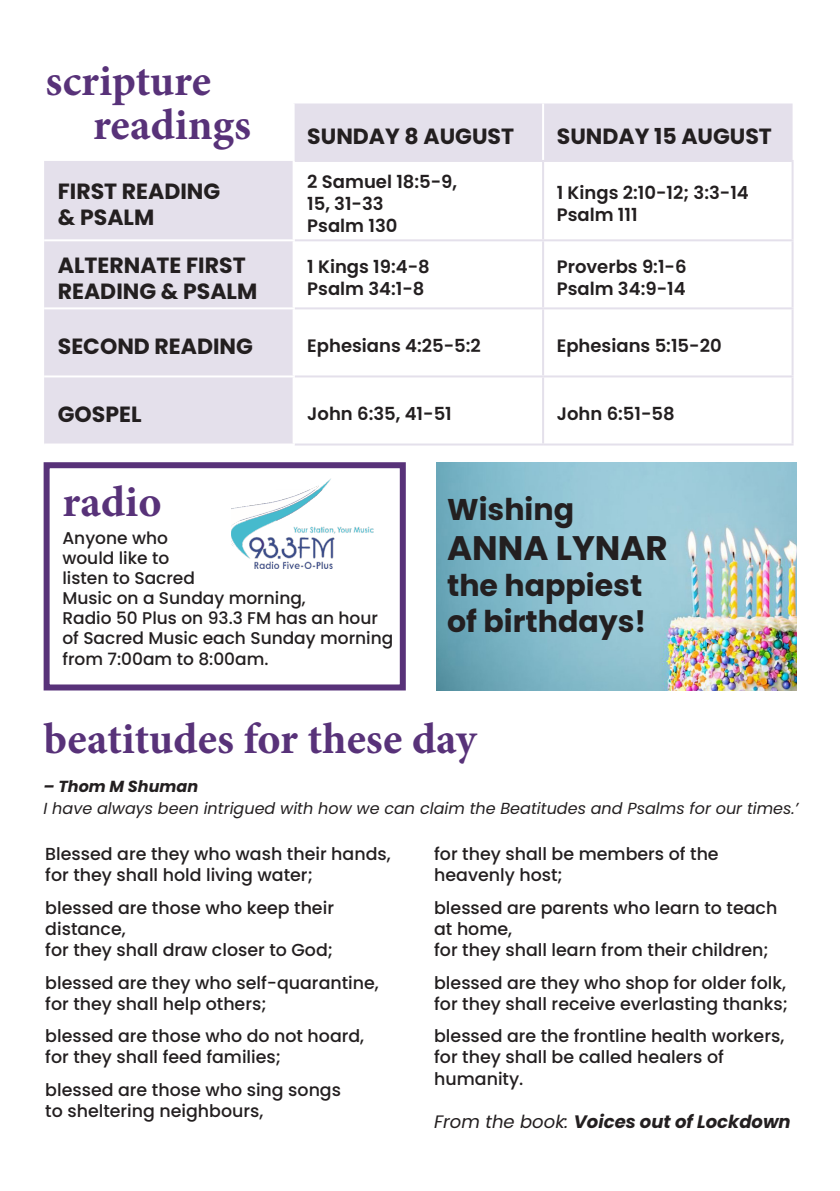
<style>
.page{position:relative;width:840px;height:1191px;background:#fff}
.page>*{position:absolute;margin:0;border:0;box-sizing:border-box;transform-origin:0 0}
.t1{font:700 44px/44px "Minion Pro";color:#583279}
.t2{font:700 34px "Poppins";color:#231f20}
.t3{font:700 30px/36px "Poppins";color:#231f20}
.t4{font:700 22px/26.4px "Poppins";color:#231f20}
.t5{font:600 18px/21.6px "Poppins";color:#231f20}
.t6{font:italic 700 18px "Poppins";color:#231f20}
.t7{font:500 17.4px/20.8px "Poppins";color:#231f20}
.t8{font:500 17px/20.2px "Poppins";color:#231f20}
.t9{font:italic 16px "Poppins";color:#231f20}
.t10{font:italic 700 16px "Poppins";color:#231f20}
.s1{font-weight:400}
</style>
<div class="page">
<svg style="left:44px;top:103px;width:748px;height:340px"></svg>
<hr style="left:294px;top:239px;width:248px;height:2px;background:#e4e0eb">
<hr style="left:542px;top:239px;width:251px;height:2px;background:#e4e0eb">
<hr style="left:294px;top:307px;width:248px;height:2px;background:#e4e0eb">
<hr style="left:542px;top:307px;width:251px;height:2px;background:#e4e0eb">
<hr style="left:294px;top:375px;width:248px;height:2px;background:#e4e0eb">
<hr style="left:542px;top:375px;width:251px;height:2px;background:#e4e0eb">
<hr style="left:294px;top:443px;width:248px;height:2px;background:#e4e0eb">
<hr style="left:542px;top:443px;width:251px;height:2px;background:#e4e0eb">
<hr style="left:791px;top:162px;width:2px;height:77px;background:#e4e0eb">
<hr style="left:791px;top:241px;width:2px;height:66px;background:#e4e0eb">
<hr style="left:791px;top:309px;width:2px;height:66px;background:#e4e0eb">
<hr style="left:791px;top:377px;width:2px;height:66px;background:#e4e0eb">
<hr style="left:44px;top:239px;width:250px;height:2px;background:#fff">
<hr style="left:44px;top:307px;width:250px;height:2px;background:#fff">
<hr style="left:44px;top:375px;width:250px;height:2px;background:#fff">
<hr style="left:294px;top:160px;width:248px;height:2px;background:#e4e0eb">
<hr style="left:542px;top:160px;width:251px;height:2px;background:#e4e0eb">
<hr style="left:292px;top:103px;width:2px;height:58px;background:#fff">
<hr style="left:292px;top:161px;width:2px;height:78px;background:#fff">
<hr style="left:292px;top:241px;width:2px;height:66px;background:#fff">
<hr style="left:292px;top:309px;width:2px;height:66px;background:#fff">
<hr style="left:292px;top:377px;width:2px;height:66px;background:#fff">
<hr style="left:541px;top:103px;width:2px;height:57px;background:#fff">
<hr style="left:541px;top:162px;width:2px;height:77px;background:#e4e0eb">
<hr style="left:541px;top:241px;width:2px;height:66px;background:#e4e0eb">
<hr style="left:541px;top:309px;width:2px;height:66px;background:#e4e0eb">
<hr style="left:541px;top:377px;width:2px;height:66px;background:#e4e0eb">
<div style="left:44px;top:462px;width:361px;height:228px;border:6px solid #583279"></div>
<img style="left:231px;top:478px;width:143px;height:90px">
<img style="left:436px;top:462px;width:359px;height:228px">
<p class="t1" style="left:93px;top:59px;width:159px;text-indent:-48px">scripture readings</p>
<p class="t4" style="left:307px;top:123px;width:208px">SUNDAY 8 AUGUST</p>
<p class="t4" style="left:556px;top:123px;width:216px">SUNDAY 15 AUGUST</p>
<p class="t4" style="left:58px;top:178px;width:164px">FIRST READING &amp; PSALM</p>
<p class="t5" style="left:307px;top:171px;width:151px">2 Samuel 18:5-9,<br>15, 31-33</p>
<p class="t5" style="left:307px;top:215px;width:92px">Psalm 130</p>
<p class="t4" style="left:58px;top:252px;width:201px">ALTERNATE FIRST<br>READING &amp; PSALM</p>
<p class="t5" style="left:307px;top:256px;width:124px">1 Kings 19:4-8</p>
<p class="t5" style="left:307px;top:278px;width:119px">Psalm 34:1-8</p>
<p class="t5" style="left:556px;top:182px;width:193px">1 Kings 2:10-12; 3:3-14<br>Psalm 111</p>
<p class="t5" style="left:556px;top:256px;width:131px">Proverbs 9:1-6</p>
<p class="t5" style="left:556px;top:278px;width:130px">Psalm 34:9-14</p>
<p class="t4" style="left:58px;top:333px;width:196px">SECOND READING</p>
<p class="t5" style="left:307px;top:335px;width:175px">Ephesians 4:25-5:2</p>
<p class="t5" style="left:556px;top:335px;width:166px">Ephesians 5:15-20</p>
<p class="t4" style="left:58px;top:401px;width:85px">GOSPEL</p>
<p class="t5" style="left:307px;top:403px;width:146px">John 6:35, 41-51</p>
<p class="t5" style="left:556px;top:403px;width:119px">John 6:51-58</p>
<p class="t1" style="left:62px;top:479px;width:101px">radio</p>
<p class="t8" style="left:62px;top:528px;width:332px">Anyone who<br>would like to<br>listen to Sacred<br>Music on a Sunday morning,<br>Radio 50 Plus on 93.3 FM has an hour of Sacred Music each Sunday morning from 7:00am to 8:00am.</p>
<p class="t3" style="left:447px;top:491px;width:128px">Wishing</p>
<p class="t2" style="left:447px;top:529px;width:222px">ANNA LYNAR</p>
<p class="t3" style="left:447px;top:568px;width:200px">the happiest of birthdays!</p>
<p class="t1" style="left:44px;top:716px;width:434px">beatitudes for these day</p>
<p class="t10" style="left:44px;top:776px;width:156px">– Thom M Shuman</p>
<p class="t9" style="left:44px;top:798px;width:756px">I have always been intrigued with how we can claim the Beatitudes and Psalms for our times.’</p>
<p class="t7" style="left:45px;top:843px;width:347px">Blessed are they who wash their hands,</p>
<p class="t7" style="left:45px;top:864px;width:269px">for they shall hold living water;</p>
<p class="t7" style="left:45px;top:897px;width:290px">blessed are those who keep their distance,</p>
<p class="t7" style="left:45px;top:939px;width:289px">for they shall draw closer to God;</p>
<p class="t7" style="left:45px;top:972px;width:335px">blessed are they who self-quarantine,</p>
<p class="t7" style="left:45px;top:993px;width:223px">for they shall help others;</p>
<p class="t7" style="left:45px;top:1026px;width:320px">blessed are those who do not hoard,</p>
<p class="t7" style="left:45px;top:1047px;width:237px">for they shall feed families;</p>
<p class="t7" style="left:45px;top:1079px;width:297px">blessed are those who sing songs to sheltering neighbours,</p>
<p class="t7" style="left:434px;top:843px;width:286px">for they shall be members of the heavenly host;</p>
<p class="t7" style="left:434px;top:897px;width:344px">blessed are parents who learn to teach at home,</p>
<p class="t7" style="left:434px;top:939px;width:336px">for they shall learn from their children;</p>
<p class="t7" style="left:434px;top:972px;width:353px">blessed are they who shop for older folk,</p>
<p class="t7" style="left:434px;top:993px;width:355px">for they shall receive everlasting thanks;</p>
<p class="t7" style="left:434px;top:1026px;width:351px">blessed are the frontline health workers,</p>
<p class="t7" style="left:434px;top:1046px;width:291px;line-height:21.6px">for they shall be called healers of humanity.</p>
<p class="t6" style="left:434px;top:1111px;width:358px"><span class="s1">From the book:</span> Voices out of Lockdown</p>
</div>
